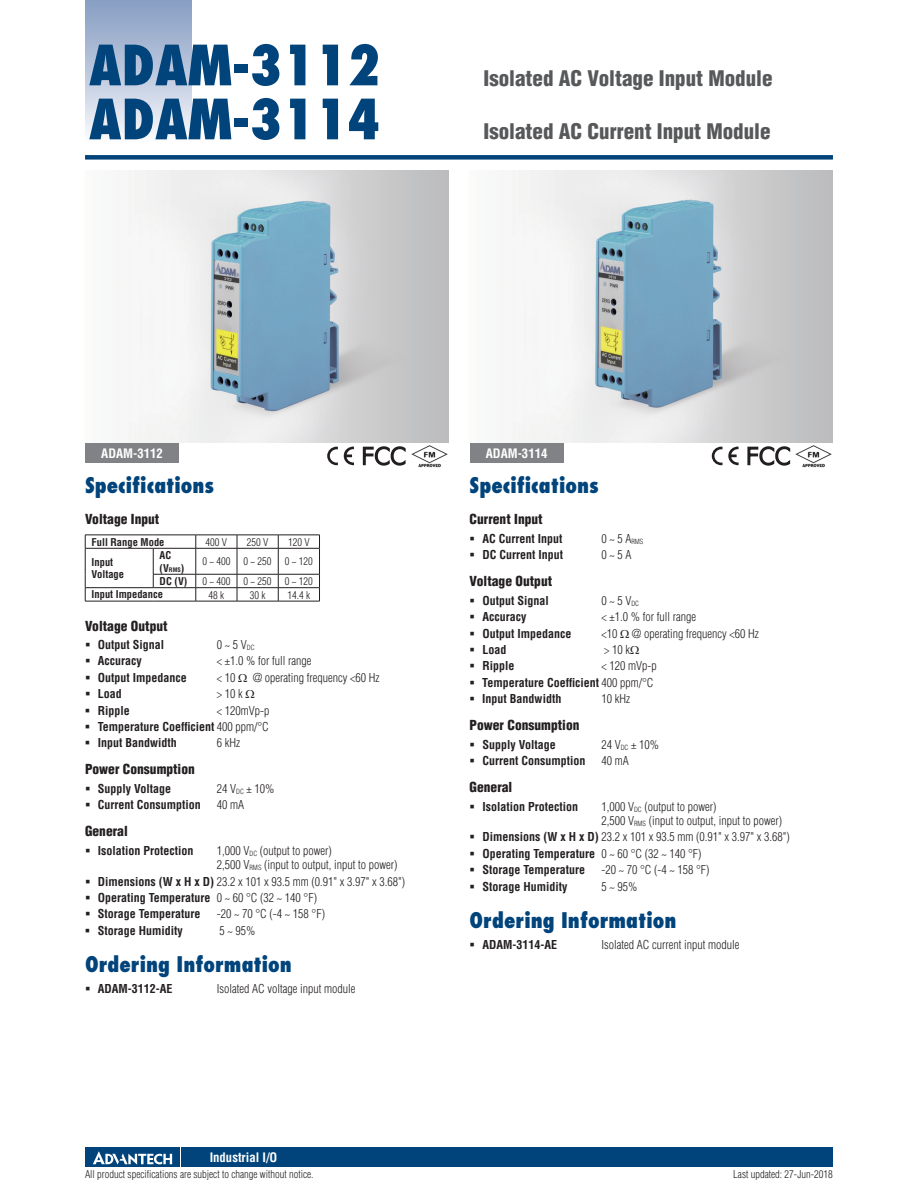
<style>
.page{position:relative;width:918px;height:1188px;background:#fff}
.page>*{position:absolute;margin:0;border:0;box-sizing:border-box;transform-origin:0 0}
.t1{font:800 condensed 54px/54px "Futura";color:#00447b}
.t2{font:800 condensed 21px "Futura";color:#00447b}
.t3{font:900 condensed 21px "Helvetica";color:#57585a}
.t4{font:900 condensed 13.5px "Helvetica";color:#231f20}
.t5{font:700 condensed 12.75px "Helvetica";color:#fff}
.t6{font:700 condensed 12px/16.4px "Helvetica";color:#231f20}
.t7{font:300 condensed 12px/14.2px "Helvetica";color:#231f20}
.t8{font:300 condensed 10.5px "Helvetica";color:#231f20}
.t9{font:700 condensed 10.5px/12.8px "Helvetica";color:#231f20}
.s1{font-size:6.15px}
.s2{font-weight:300}
</style>
<div class="page">
<div style="left:85px;top:155px;width:748px;height:5px;background:#00447b"></div>
<div style="left:85px;top:0;width:106px;height:143px;background:linear-gradient(to bottom,#849bc1,#f9fafc)"></div>
<div style="left:182px;top:1147px;width:651px;height:20px;background:#00447b"></div>
<div style="left:85px;top:1147px;width:95px;height:20px;background:#00447b"></div>
<svg style="left:93px;top:1151px;width:79px;height:14px"></svg>
<div style="left:85px;top:442px;width:94px;height:21px;background:#808285"></div>
<div style="left:470px;top:442px;width:93px;height:21px;background:#808285"></div>
<img style="left:128px;top:170px;width:320px;height:272px">
<img style="left:512px;top:170px;width:321px;height:272px">
<hr style="left:85px;top:535px;width:68px;height:1px;background:#231f20">
<hr style="left:153px;top:535px;width:43px;height:1px;background:#231f20">
<hr style="left:196px;top:535px;width:41px;height:1px;background:#231f20">
<hr style="left:237px;top:535px;width:41px;height:1px;background:#231f20">
<hr style="left:278px;top:535px;width:42px;height:1px;background:#231f20">
<hr style="left:85px;top:548px;width:68px;height:1px;background:#231f20">
<hr style="left:196px;top:548px;width:41px;height:1px;background:#231f20">
<hr style="left:237px;top:548px;width:41px;height:1px;background:#231f20">
<hr style="left:278px;top:548px;width:42px;height:1px;background:#231f20">
<hr style="left:196px;top:574px;width:41px;height:1px;background:#231f20">
<hr style="left:237px;top:574px;width:41px;height:1px;background:#231f20">
<hr style="left:278px;top:574px;width:42px;height:1px;background:#231f20">
<hr style="left:85px;top:587px;width:68px;height:1px;background:#231f20">
<svg style="left:85px;top:535px;width:1px;height:66px"></svg>
<hr style="left:196px;top:587px;width:41px;height:1px;background:#231f20">
<hr style="left:237px;top:587px;width:41px;height:1px;background:#231f20">
<svg style="left:237px;top:535px;width:1px;height:66px"></svg>
<hr style="left:278px;top:587px;width:42px;height:1px;background:#231f20">
<svg style="left:278px;top:535px;width:1px;height:66px"></svg>
<svg style="left:319px;top:536px;width:1px;height:65px"></svg>
<hr style="left:85px;top:601px;width:68px;height:1px;background:#231f20">
<hr style="left:153px;top:601px;width:43px;height:1px;background:#231f20">
<hr style="left:196px;top:601px;width:41px;height:1px;background:#231f20">
<hr style="left:237px;top:601px;width:41px;height:1px;background:#231f20">
<hr style="left:278px;top:601px;width:42px;height:1px;background:#231f20">
<hr style="left:153px;top:574px;width:43px;height:1px;background:#231f20">
<hr style="left:153px;top:548px;width:43px;height:1px;background:#231f20">
<svg style="left:153px;top:548px;width:1px;height:39px"></svg>
<svg style="left:196px;top:535px;width:1px;height:66px"></svg>
<hr style="left:153px;top:587px;width:43px;height:1px;background:#231f20">
<img style="left:411px;top:445px;width:37px;height:23px">
<img style="left:795px;top:445px;width:37px;height:23px">
<svg style="left:327px;top:447px;width:11px;height:18px"></svg>
<svg style="left:344px;top:446px;width:10px;height:20px"></svg>
<svg style="left:712px;top:447px;width:10px;height:18px"></svg>
<svg style="left:728px;top:446px;width:11px;height:20px"></svg>
<svg style="left:362px;top:446px;width:44px;height:20px"></svg>
<svg style="left:747px;top:446px;width:43px;height:20px"></svg>
<h1 class="t1" style="left:89px;top:38px;width:293px">ADAM-3112<br>ADAM-3114</h1>
<h2 class="t3" style="left:484px;top:65px;width:290px">Isolated AC Voltage Input Module</h2>
<h2 class="t3" style="left:484px;top:119px;width:289px">Isolated AC Current Input Module</h2>
<p class="t5" style="left:101px;top:445px;width:63px">ADAM-3112</p>
<p class="t5" style="left:486px;top:445px;width:63px">ADAM-3114</p>
<h2 class="t2" style="left:85px;top:472px;width:131px">Specifications</h2>
<p class="t4" style="left:85px;top:511px;width:76px">Voltage Input</p>
<p class="t9" style="left:92px;top:535px;width:74px">Full Range Mode</p>
<p class="t8" style="left:206px;top:536px;width:23px">400 V</p>
<p class="t8" style="left:247px;top:536px;width:23px">250 V</p>
<p class="t8" style="left:288px;top:536px;width:23px">120 V</p>
<p class="t9" style="left:92px;top:555px;width:34px">Input<br>Voltage</p>
<p class="t9" style="left:160px;top:549px;width:26px">AC (V<span class="s1">RMS</span>)</p>
<p class="t8" style="left:202px;top:556px;width:29px">0 ~ 400</p>
<p class="t8" style="left:244px;top:556px;width:29px">0 ~ 250</p>
<p class="t8" style="left:285px;top:556px;width:29px">0 ~ 120</p>
<p class="t9" style="left:160px;top:575px;width:29px">DC (V)</p>
<p class="t8" style="left:202px;top:575px;width:29px">0 ~ 400</p>
<p class="t8" style="left:244px;top:575px;width:29px">0 ~ 250</p>
<p class="t8" style="left:285px;top:575px;width:29px">0 ~ 120</p>
<p class="t9" style="left:92px;top:588px;width:73px">Input Impedance</p>
<p class="t8" style="left:209px;top:589px;width:17px">48 k</p>
<p class="t8" style="left:250px;top:589px;width:17px">30 k</p>
<p class="t8" style="left:288px;top:589px;width:24px">14.4 k</p>
<p class="t4" style="left:85px;top:617px;width:84px">Voltage Output</p>
<p class="t6" style="left:98px;top:636px;width:68px">Output Signal</p>
<p class="t7" style="left:217px;top:638px;width:39px">0 ~ 5 V<sub>DC</sub></p>
<p class="t6" style="left:98px;top:653px;width:45px">Accuracy</p>
<p class="t7" style="left:217px;top:654px;width:96px">&lt; ±1.0 % for full range</p>
<p class="t6" style="left:98px;top:669px;width:91px">Output Impedance</p>
<p class="t7" style="left:217px;top:670px;width:20px">&lt; 10</p>
<p class="t7" style="left:253px;top:670px;width:128px">@ operating frequency &lt;60 Hz</p>
<p class="t6" style="left:98px;top:686px;width:25px">Load</p>
<p class="t7" style="left:217px;top:687px;width:27px">&gt; 10 k</p>
<p class="t6" style="left:98px;top:702px;width:34px">Ripple</p>
<h2 class="t2" style="left:470px;top:472px;width:131px">Specifications</h2>
<p class="t4" style="left:470px;top:511px;width:75px">Current Input</p>
<p class="t6" style="left:482px;top:530px;width:82px">AC Current Input</p>
<p class="t7" style="left:601px;top:531px;width:44px">0 ~ 5 A<sub>RMS</sub></p>
<p class="t6" style="left:482px;top:547px;width:82px">DC Current Input</p>
<p class="t7" style="left:601px;top:548px;width:31px">0 ~ 5 A</p>
<p class="t4" style="left:470px;top:573px;width:84px">Voltage Output</p>
<p class="t6" style="left:482px;top:592px;width:68px">Output Signal</p>
<p class="t7" style="left:601px;top:593px;width:39px">0 ~ 5 V<sub>DC</sub></p>
<p class="t6" style="left:482px;top:609px;width:45px">Accuracy</p>
<p class="t7" style="left:601px;top:610px;width:96px">&lt; ±1.0 % for full range</p>
<p class="t6" style="left:482px;top:625px;width:91px">Output Impedance</p>
<p class="t7" style="left:601px;top:626px;width:159px">&lt;10 @ operating frequency &lt;60 Hz</p>
<p class="t6" style="left:482px;top:641px;width:25px">Load</p>
<p class="t7" style="left:604px;top:643px;width:27px">&gt; 10 k</p>
<p class="t6" style="left:482px;top:658px;width:34px">Ripple</p>
<p class="t6" style="left:482px;top:658px;width:176px;text-indent:119px"><span class="s2">&lt; 120 mVp-p<br></span>Temperature Coefficient <span class="s2">400 ppm/°C<br></span>Input Bandwidth</p>
<p class="t7" style="left:601px;top:692px;width:30px">10 kHz</p>
<p class="t6" style="left:98px;top:702px;width:173px;text-align:justify;text-indent:119px"><span class="s2">&lt; 120mVp-p </span>Temperature Coefficient <span class="s2">400 ppm/°C </span>Input Bandwidth</p>
<p class="t4" style="left:470px;top:717px;width:111px">Power Consumption</p>
<p class="t6" style="left:482px;top:736px;width:75px">Supply Voltage</p>
<p class="t7" style="left:601px;top:737px;width:59px">24 V<sub>DC</sub> ± 10%</p>
<p class="t6" style="left:482px;top:753px;width:105px">Current Consumption</p>
<p class="t7" style="left:601px;top:754px;width:29px">40 mA</p>
<p class="t4" style="left:470px;top:779px;width:44px">General</p>
<p class="t6" style="left:482px;top:798px;width:97px">Isolation Protection</p>
<p class="t7" style="left:601px;top:799px;width:182px">1,000 V<sub>DC</sub> (output to power)<br>2,500 V<sub>RMS</sub> (input to output, input to power)</p>
<p class="t6" style="left:482px;top:829px;width:309px">Dimensions (W x H x D) <span class="s2">23.2 x 101 x 93.5 mm (0.91" x 3.97" x 3.68")<br></span>Operating Temperature <span class="s2">0 ~ 60 °C (32 ~ 140 °F)<br></span>Storage Temperature</p>
<p class="t7" style="left:217px;top:736px;width:25px">6 kHz</p>
<p class="t4" style="left:85px;top:761px;width:111px">Power Consumption</p>
<p class="t6" style="left:98px;top:780px;width:75px">Supply Voltage</p>
<p class="t7" style="left:217px;top:781px;width:59px">24 V<sub>DC</sub> ± 10%</p>
<p class="t6" style="left:98px;top:797px;width:105px">Current Consumption</p>
<p class="t7" style="left:217px;top:798px;width:29px">40 mA</p>
<p class="t4" style="left:85px;top:823px;width:44px">General</p>
<p class="t6" style="left:98px;top:842px;width:97px">Isolation Protection</p>
<p class="t7" style="left:217px;top:843px;width:182px">1,000 V<sub>DC</sub> (output to power)<br>2,500 V<sub>RMS</sub> (input to output, input to power)</p>
<p class="t6" style="left:98px;top:873px;width:309px">Dimensions (W x H x D) <span class="s2">23.2 x 101 x 93.5 mm (0.91" x 3.97" x 3.68")<br></span>Operating Temperature <span class="s2">0 ~ 60 °C (32 ~ 140 °F)<br></span>Storage Temperature</p>
<p class="t7" style="left:601px;top:863px;width:110px">-20 ~ 70 °C (-4 ~ 158 °F)</p>
<p class="t6" style="left:482px;top:878px;width:87px">Storage Humidity</p>
<p class="t7" style="left:601px;top:879px;width:37px">5 ~ 95%</p>
<h2 class="t2" style="left:470px;top:907px;width:208px">Ordering Information</h2>
<p class="t6" style="left:482px;top:936px;width:76px">ADAM-3114-AE</p>
<p class="t7" style="left:601px;top:937px;width:139px">Isolated AC current input module</p>
<p class="t7" style="left:217px;top:907px;width:110px">-20 ~ 70 °C (-4 ~ 158 °F)</p>
<p class="t6" style="left:98px;top:922px;width:87px">Storage Humidity</p>
<p class="t7" style="left:219px;top:923px;width:37px">5 ~ 95%</p>
<h2 class="t2" style="left:85px;top:951px;width:208px">Ordering Information</h2>
<p class="t6" style="left:98px;top:980px;width:76px">ADAM-3112-AE</p>
<p class="t7" style="left:217px;top:981px;width:140px">Isolated AC voltage input module</p>
<p class="t5" style="left:210px;top:1150px;width:69px">Industrial I/O</p>
<p class="t8" style="left:85px;top:1168px;width:230px">All product specifications are subject to change without notice.</p>
<p class="t8" style="left:733px;top:1168px;width:101px">Last updated: 27-Jun-2018</p>
</div>
